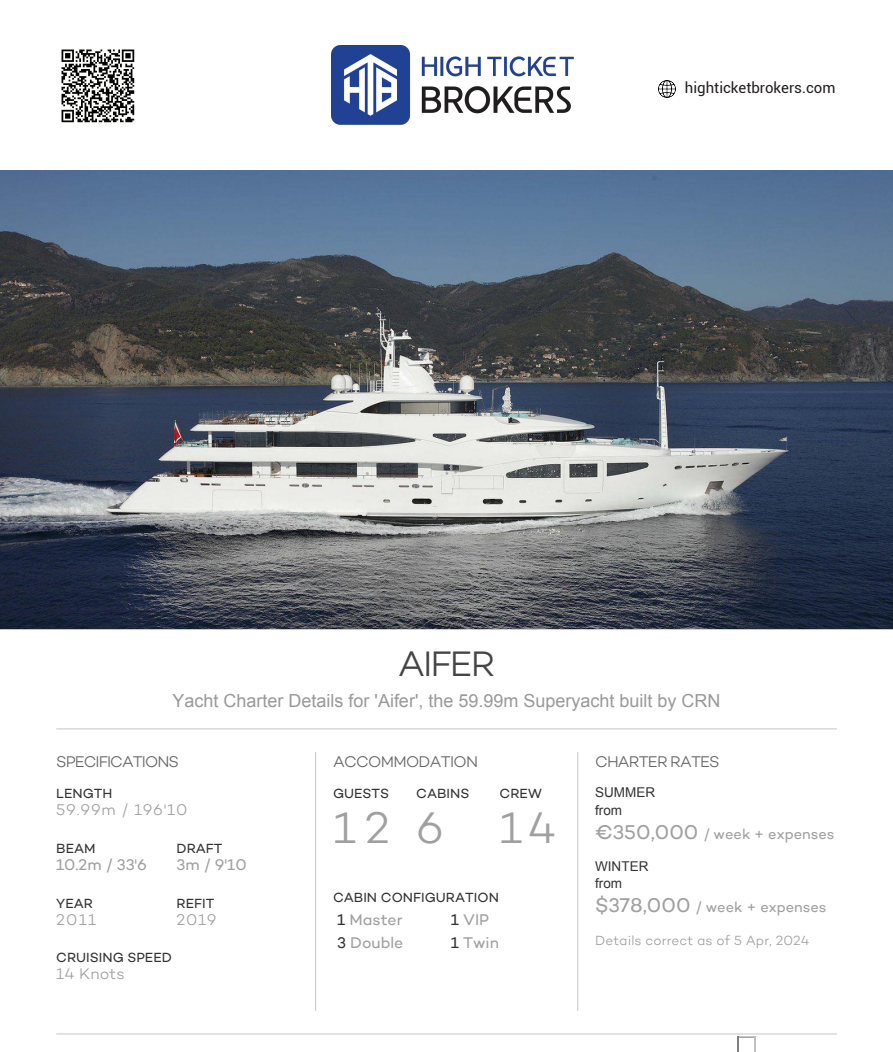
<style>
.page{position:relative;width:893px;height:1052px;background:#fff}
.page>*{position:absolute;margin:0;border:0;box-sizing:border-box;transform-origin:0 0}
.t1{font:300 45px "Campton";color:#a0a0a0}
.t2{font:300 36px "Campton";letter-spacing:-.055em;color:#454545}
.t3{font:18px "Arial";color:#999}
.t4{font:15.75px "Campton";color:#a0a0a0}
.t5{font:300 15.75px "Campton";letter-spacing:-.05em;color:#666}
.t6{font:300 15.75px "Campton";letter-spacing:.05em;color:#a0a0a0}
.t7{font:15px "Roboto";color:#231f20}
.t8{font:14.7px "Campton";color:#a0a0a0}
.t9{font:13.5px "Campton";color:#333}
.t10{font:300 13.5px "Campton";letter-spacing:.005em;color:#a0a0a0}
.t11{font:13.5px/17.1px "Arial";color:#333}
.s1{color:#333}
.s2{font-size:20.25px}
</style>
<div class="page">
<img style="left:0;top:170px;width:893px;height:459px">
<svg style="left:56px;top:728px;width:781px;height:1px"></svg>
<svg style="left:315px;top:752px;width:1px;height:258px"></svg>
<svg style="left:577px;top:752px;width:1px;height:258px"></svg>
<svg style="left:56px;top:1033px;width:781px;height:18px"></svg>
<img style="left:331px;top:45px;width:242px;height:79px">
<img style="left:659px;top:80px;width:17px;height:18px">
<img style="left:61px;top:49px;width:74px;height:74px">
<p class="t7" style="left:685px;top:78px;width:152px">highticketbrokers.com</p>
<h2 class="t2" style="left:398px;top:641px;width:98px">AIFER</h2>
<h3 class="t3" style="left:173px;top:688px;width:549px">Yacht Charter Details for 'Aifer', the 59.99m Superyacht built by CRN</h3>
<p class="t5" style="left:56px;top:751px;width:124px">SPECIFICATIONS</p>
<p class="t9" style="left:56px;top:784px;width:58px">LENGTH</p>
<p class="t6" style="left:56px;top:799px;width:133px">59.99m / 196'10</p>
<p class="t9" style="left:56px;top:839px;width:41px">BEAM</p>
<p class="t9" style="left:177px;top:839px;width:47px">DRAFT</p>
<p class="t4" style="left:56px;top:854px;width:92px">10.2m / 33'6</p>
<p class="t4" style="left:177px;top:854px;width:72px">3m / 9'10</p>
<p class="t9" style="left:56px;top:894px;width:38px">YEAR</p>
<p class="t9" style="left:177px;top:894px;width:39px">REFIT</p>
<p class="t6" style="left:56px;top:909px;width:41px">2011</p>
<p class="t6" style="left:177px;top:909px;width:41px">2019</p>
<p class="t9" style="left:56px;top:949px;width:117px">CRUISING SPEED</p>
<p class="t6" style="left:56px;top:964px;width:70px">14 Knots</p>
<p class="t5" style="left:333px;top:751px;width:147px">ACCOMMODATION</p>
<p class="t9" style="left:333px;top:784px;width:58px">GUESTS</p>
<p class="t9" style="left:416px;top:784px;width:55px">CABINS</p>
<p class="t9" style="left:500px;top:784px;width:44px">CREW</p>
<h1 class="t1" style="left:333px;top:799px;width:225px">12 6 14</h1>
<p class="t9" style="left:333px;top:889px;width:167px">CABIN CONFIGURATION</p>
<p class="t4" style="left:337px;top:909px;width:67px"><span class="s1">1</span> Master</p>
<p class="t4" style="left:451px;top:909px;width:40px"><span class="s1">1</span> VIP</p>
<p class="t4" style="left:337px;top:932px;width:68px"><span class="s1">3</span> Double</p>
<p class="t4" style="left:451px;top:932px;width:50px"><span class="s1">1</span> Twin</p>
<p class="t5" style="left:595px;top:751px;width:126px">CHARTER RATES</p>
<p class="t11" style="left:595px;top:784px;width:61px">SUMMER from</p>
<p class="t8" style="left:595px;top:824px;width:241px"><span class="s2">€350,000</span> / week + expenses</p>
<p class="t11" style="left:595px;top:857px;width:55px">WINTER from</p>
<p class="t8" style="left:595px;top:897px;width:233px"><span class="s2">$378,000</span> / week + expenses</p>
<p class="t10" style="left:595px;top:931px;width:216px">Details correct as of 5 Apr, 2024</p>
</div>
